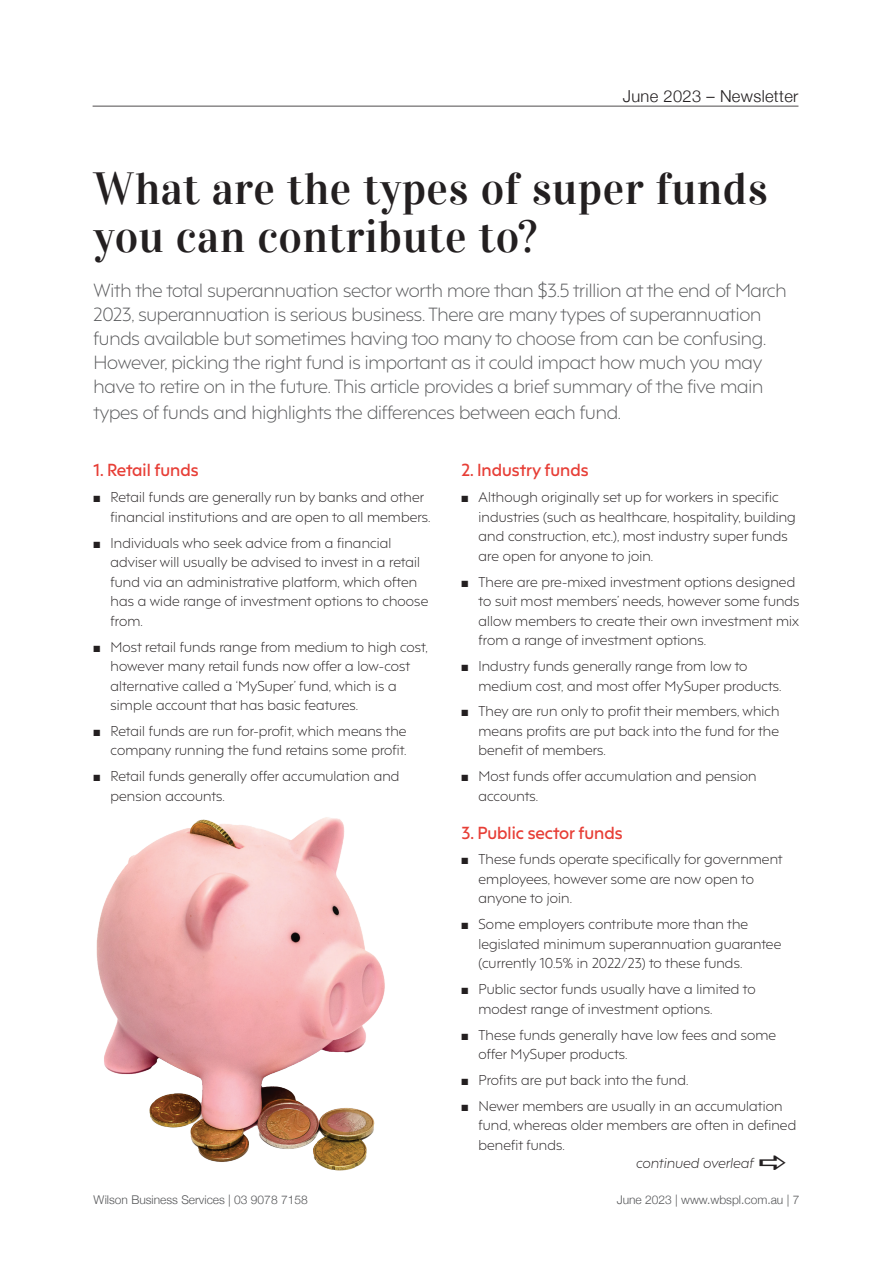
<style>
.page{position:relative;width:893px;height:1263px;background:#fff}
.page>*{position:absolute;margin:0;border:0;box-sizing:border-box;transform-origin:0 0}
.t1{font:45px/48px "Vidaloka";letter-spacing:.01em;color:#231f20}
.t2{font:300 18px/24.3px "F37 Hooj";letter-spacing:-.01em;color:#57585a}
.t3{font:600 16.5px "F37 Hooj";color:#e73e36}
.t4{font:300 16.5px "Helvetica Neue";letter-spacing:.02em;color:#231f20}
.t5{font:300 13.5px/19.5px "F37 Hooj";letter-spacing:.01em;color:#231f20}
.t6{font:italic 300 13.5px "F37 Hooj";letter-spacing:.01em;color:#231f20}
.t7{font:300 12px "Helvetica Neue";color:#57585a}
</style>
<div class="page">
<hr style="left:93px;top:106px;width:705px;height:1px;background:#231f20">
<img style="left:96px;top:817px;width:289px;height:354px">
<p class="t4" style="left:623px;top:83px;width:177px">June 2023 – Newsletter</p>
<h1 class="t1" style="left:94px;top:165px;width:676px">What are the types of super funds you can contribute to?</h1>
<p class="t2" style="left:94px;top:277px;width:694px">With the total superannuation sector worth more than $3.5 trillion at the end of March 2023, superannuation is serious business. There are many types of superannuation funds available but sometimes having too many to choose from can be confusing.<br>However, picking the right fund is important as it could impact how much you may have to retire on in the future. This article provides a brief summary of the five main types of funds and highlights the differences between each fund.</p>
<p class="t3" style="left:94px;top:456px;width:107px">1. Retail funds</p>
<p class="t5" style="left:111px;top:486px;width:321px;text-indent:-17px">■ Retail funds are generally run by banks and other financial institutions and are open to all members.</p>
<p class="t5" style="left:111px;top:531px;width:319px;text-indent:-17px">■ Individuals who seek advice from a financial adviser will usually be advised to invest in a retail fund via an administrative platform, which often has a wide range of investment options to choose from.</p>
<p class="t5" style="left:111px;top:635px;width:319px;text-indent:-17px">■ Most retail funds range from medium to high cost, however many retail funds now offer a low-cost alternative called a ‘MySuper’ fund, which is a simple account that has basic features.</p>
<p class="t5" style="left:94px;top:720px;width:314px;text-align:right">■ Retail funds are run for-profit, which means the company running the fund retains some profit.</p>
<p class="t5" style="left:111px;top:765px;width:290px;text-indent:-17px">■ Retail funds generally offer accumulation and pension accounts.</p>
<p class="t3" style="left:461px;top:456px;width:129px">2. Industry funds</p>
<p class="t5" style="left:478px;top:486px;width:319px;text-indent:-17px">■ Although originally set up for workers in specific industries (such as healthcare, hospitality, building and construction, etc.), most industry super funds are open for anyone to join.</p>
<p class="t5" style="left:478px;top:570px;width:322px;text-indent:-17px">■ There are pre-mixed investment options designed to suit most members’ needs, however some funds allow members to create their own investment mix from a range of investment options.</p>
<p class="t5" style="left:478px;top:655px;width:305px;text-indent:-17px">■ Industry funds generally range from low to medium cost, and most offer MySuper products.</p>
<p class="t5" style="left:478px;top:700px;width:303px;text-align:justify;text-indent:-17px">■ They are run only to profit their members, which means profits are put back into the fund for the benefit of members.</p>
<p class="t5" style="left:478px;top:765px;width:279px;text-indent:-17px">■ Most funds offer accumulation and pension accounts.</p>
<p class="t3" style="left:461px;top:818px;width:163px">3. Public sector funds</p>
<p class="t5" style="left:478px;top:848px;width:306px;text-indent:-17px">■ These funds operate specifically for government employees, however some are now open to anyone to join.</p>
<p class="t5" style="left:478px;top:913px;width:304px;text-indent:-17px">■ Some employers contribute more than the legislated minimum superannuation guarantee (currently 10.5% in 2022/23) to these funds.</p>
<p class="t5" style="left:478px;top:978px;width:279px;text-indent:-17px">■ Public sector funds usually have a limited to modest range of investment options.</p>
<p class="t5" style="left:478px;top:1023px;width:299px;text-indent:-17px">■ These funds generally have low fees and some offer MySuper products.</p>
<p class="t5" style="left:461px;top:1069px;width:229px">■ Profits are put back into the fund.</p>
<p class="t5" style="left:478px;top:1095px;width:319px;text-indent:-17px">■ Newer members are usually in an accumulation fund, whereas older members are often in defined benefit funds.</p>
<p class="t6" style="left:636px;top:1151px;width:119px">continued overleaf</p>
<p class="t7" style="left:94px;top:1190px;width:216px">Wilson Business Services | 03 9078 7158</p>
<p class="t7" style="left:617px;top:1190px;width:184px">June 2023 | www.wbspl.com.au | 7</p>
</div>
